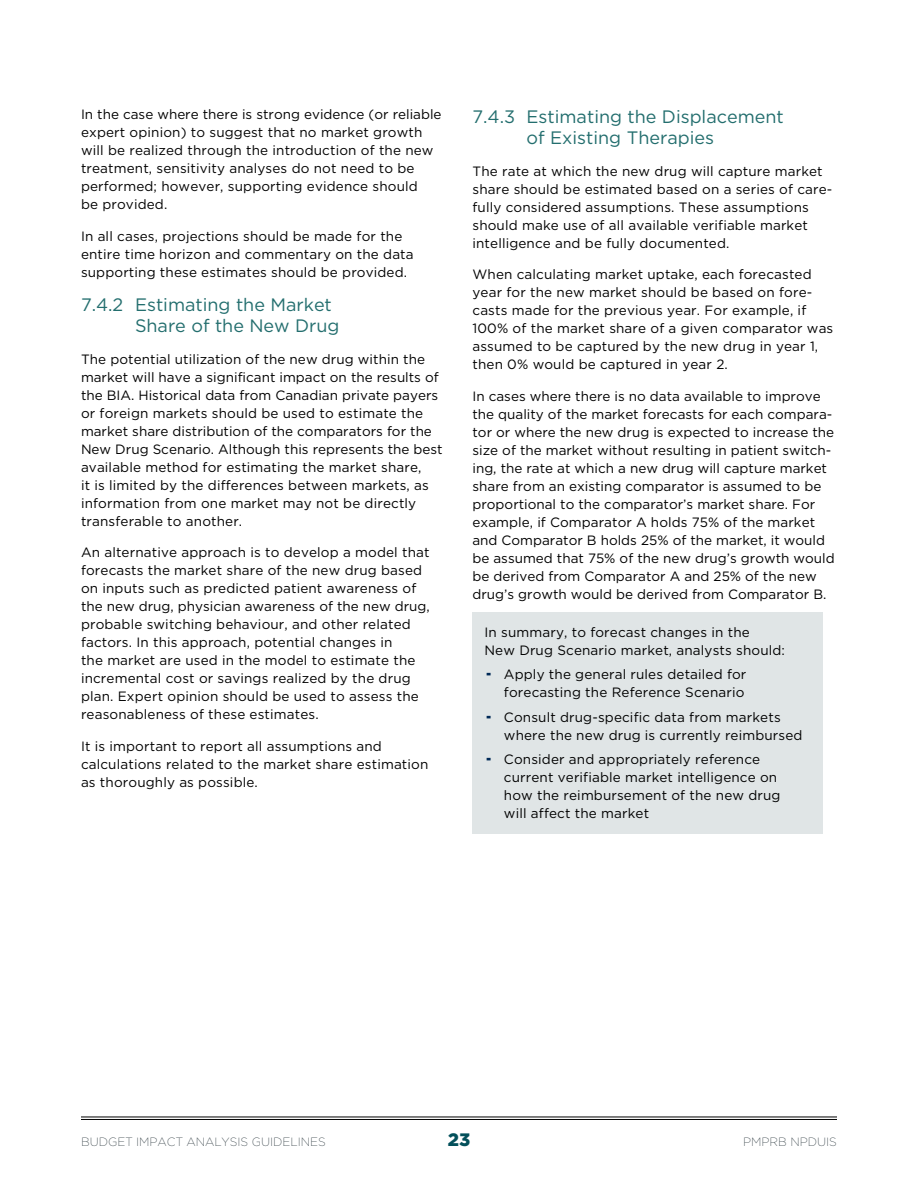
<style>
.page{position:relative;width:918px;height:1188px;background:#fff}
.page>*{position:absolute;margin:0;border:0;box-sizing:border-box;transform-origin:0 0}
.t1{font:18px/21px "Gotham HTF";color:#236e6e}
.t2{font:900 18px "Gotham HTF";color:#03505b}
.t3{font:13.5px/18px "Gotham HTF";letter-spacing:.01em;color:#000}
.t4{font:200 12px "Gotham HTF";color:#303c42}
</style>
<div class="page">
<hr style="left:81px;top:1117px;width:756px;height:1px;background:#000">
<hr style="left:81px;top:1119px;width:756px;height:1px;background:#000">
<div style="left:472px;top:612px;width:352px;height:59px;background:#e0e5e6"></div>
<div style="left:472px;top:661px;width:352px;height:52px;background:#e0e5e6"></div>
<div style="left:472px;top:704px;width:352px;height:51px;background:#e0e5e6"></div>
<div style="left:472px;top:746px;width:352px;height:88px;background:#e0e5e6"></div>
<p class="t3" style="left:81px;top:105px;width:362px">In the case where there is strong evidence (or reliable expert opinion) to suggest that no market growth will be realized through the introduction of the new treatment, sensitivity analyses do not need to be performed; however, supporting evidence should<br>be provided.</p>
<p class="t3" style="left:81px;top:227px;width:334px">In all cases, projections should be made for the entire time horizon and commentary on the data supporting these estimates should be provided.</p>
<h1 class="t1" style="left:135px;top:294px;width:206px;text-indent:-54px">7.4.2 Estimating the Market<br>Share of the New Drug</h1>
<p class="t3" style="left:81px;top:350px;width:363px">The potential utilization of the new drug within the market will have a significant impact on the results of the BIA. Historical data from Canadian private payers or foreign markets should be used to estimate the market share distribution of the comparators for the New Drug Scenario. Although this represents the best available method for estimating the market share,<br>it is limited by the differences between markets, as information from one market may not be directly transferable to another.</p>
<p class="t3" style="left:81px;top:543px;width:350px">An alternative approach is to develop a model that forecasts the market share of the new drug based on inputs such as predicted patient awareness of the new drug, physician awareness of the new drug, probable switching behaviour, and other related factors. In this approach, potential changes in<br>the market are used in the model to estimate the incremental cost or savings realized by the drug plan. Expert opinion should be used to assess the reasonableness of these estimates.</p>
<p class="t3" style="left:81px;top:737px;width:349px">It is important to report all assumptions and calculations related to the market share estimation as thoroughly as possible.</p>
<h1 class="t1" style="left:526px;top:106px;width:259px;text-indent:-54px">7.4.3 Estimating the Displacement of Existing Therapies</h1>
<p class="t3" style="left:472px;top:162px;width:361px">The rate at which the new drug will capture market share should be estimated based on a series of care&shy;fully considered assumptions. These assumptions should make use of all available verifiable market intelligence and be fully documented.</p>
<p class="t3" style="left:472px;top:265px;width:362px">When calculating market uptake, each forecasted year for the new market should be based on fore&shy;casts made for the previous year. For example, if 100% of the market share of a given comparator was assumed to be captured by the new drug in year 1, then 0% would be captured in year 2.</p>
<p class="t3" style="left:472px;top:387px;width:364px">In cases where there is no data available to improve the quality of the market forecasts for each compara&shy;tor or where the new drug is expected to increase the size of the market without resulting in patient switch&shy;ing, the rate at which a new drug will capture market share from an existing comparator is assumed to be proportional to the comparator’s market share. For example, if Comparator A holds 75% of the market and Comparator B holds 25% of the market, it would be assumed that 75% of the new drug’s growth would be derived from Comparator A and 25% of the new drug’s growth would be derived from Comparator B.</p>
<p class="t3" style="left:485px;top:623px;width:302px">In summary, to forecast changes in the<br>New Drug Scenario market, analysts should:</p>
<p class="t3" style="left:504px;top:665px;width:244px">Apply the general rules detailed for forecasting the Reference Scenario</p>
<p class="t3" style="left:504px;top:708px;width:300px">Consult drug-specific data from markets where the new drug is currently reimbursed</p>
<p class="t3" style="left:504px;top:750px;width:278px">Consider and appropriately reference current verifiable market intelligence on how the reimbursement of the new drug will affect the market</p>
<p class="t4" style="left:81px;top:1135px;width:246px">BUDGET IMPACT ANALYSIS GUIDELINES</p>
<h1 class="t2" style="left:448px;top:1129px;width:24px">23</h1>
<p class="t4" style="left:743px;top:1135px;width:95px">PMPRB NPDUIS</p>
</div>
